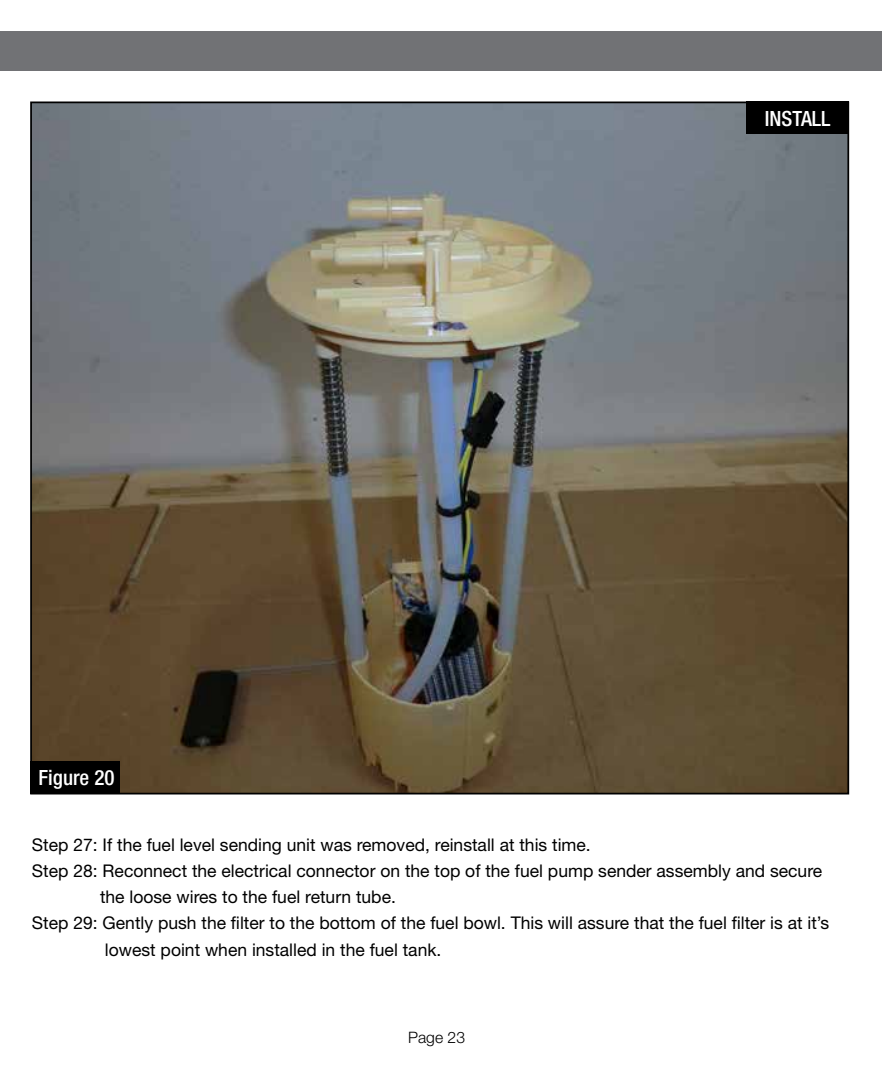
<style>
.page{position:relative;width:882px;height:1071px;background:#fff}
.page>*{position:absolute;margin:0;border:0;box-sizing:border-box;transform-origin:0 0}
.t1{font:500 condensed 21px "Helvetica Neue";color:#fff}
.t2{font:17.5px "Helvetica Neue";color:#000}
.t3{font:300 15.75px "Helvetica Neue";color:#000}
</style>
<div class="page">
<div style="left:0;top:31px;width:882px;height:40px;background:#717275"></div>
<img style="left:33px;top:105px;width:813px;height:686px">
<div style="left:30px;top:761px;width:90px;height:32px;background:#000"></div>
<div style="left:746px;top:102px;width:103px;height:32px;background:#000"></div>
<p class="t1" style="left:39px;top:765px;width:77px">Figure 20</p>
<p class="t1" style="left:765px;top:106px;width:67px">INSTALL</p>
<p class="t2" style="left:32px;top:834px;width:560px">Step 27: If the fuel level sending unit was removed, reinstall at this time.</p>
<p class="t2" style="left:32px;top:860px;width:792px">Step 28: Reconnect the electrical connector on the top of the fuel pump sender assembly and secure</p>
<p class="t2" style="left:100px;top:886px;width:297px">the loose wires to the fuel return tube.</p>
<p class="t2" style="left:32px;top:913px;width:799px">Step 29: Gently push the filter to the bottom of the fuel bowl. This will assure that the fuel filter is at it’s</p>
<p class="t2" style="left:105px;top:939px;width:338px">lowest point when installed in the fuel tank.</p>
<p class="t3" style="left:408px;top:1027px;width:58px">Page 23</p>
</div>
